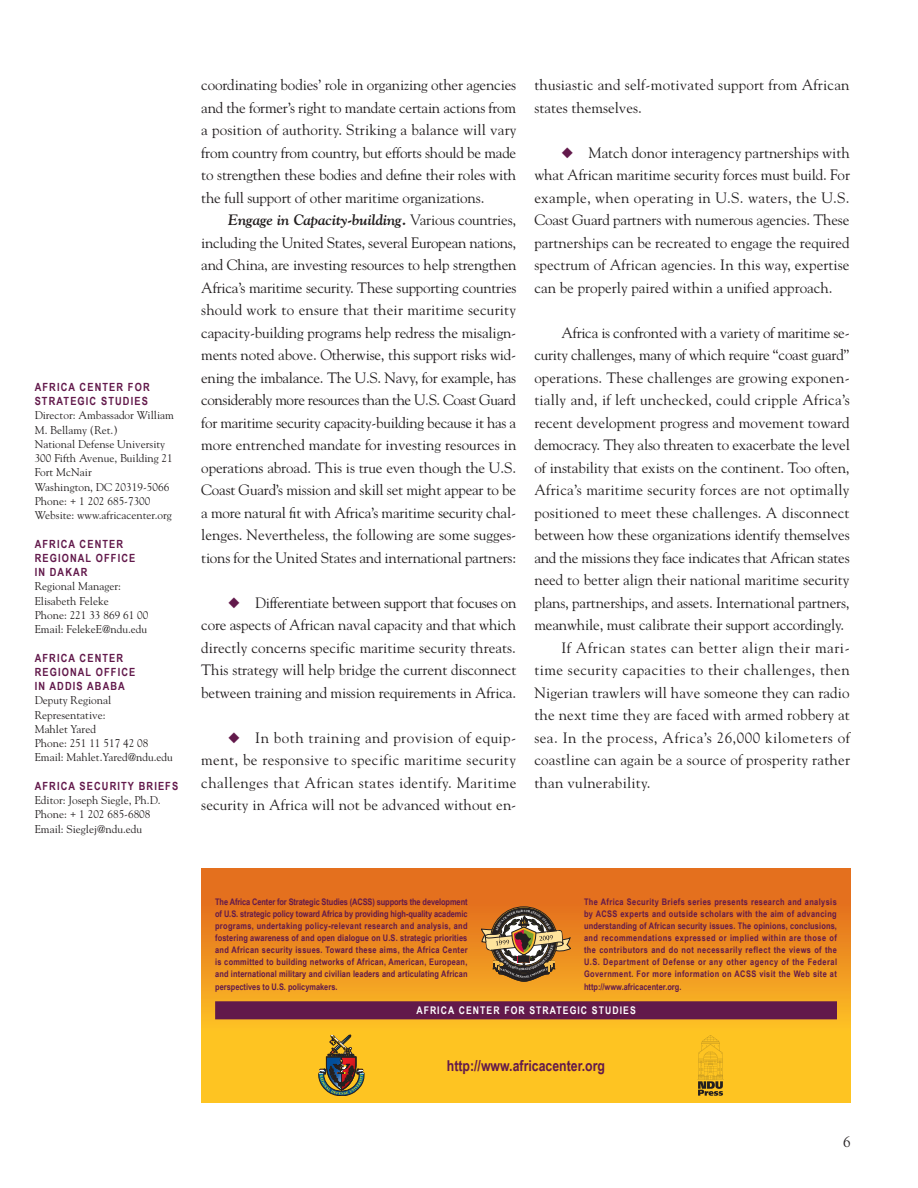
<style>
.page{position:relative;width:918px;height:1188px;background:#fff}
.page>*{position:absolute;margin:0;border:0;box-sizing:border-box;transform-origin:0 0}
.Body_Text{font:15px/22.5px "Goudy Std";letter-spacing:-.01em;color:#231f20;text-align:justify}
.Bullet_Txt{font:15px/22.5px "Goudy Std";color:#231f20;text-align:justify}
.MastHead_Web_Txt{font:700 15px "Arial Narrow";color:#62194b}
.Address_Txt{font:11.25px/14.2px "Goudy Std";color:#231f20}
.Address_Txt_Head{font:700 11.25px/14.2px "Arial Narrow";letter-spacing:.1em;color:#62194b}
.t1{font:700 10.5px "Arial Narrow";letter-spacing:.1em;color:#fff}
.Mast_Head_Txt{font:700 9px/12px "Arial Narrow";color:#62194b;text-align:justify}
.s1{font-weight:700;font-style:italic}
.s2{color:#62194b}
</style>
<div class="page">
<svg style="left:202px;top:868px;width:648px;height:234px;background:#f19d20"></svg>
<div style="left:215px;top:1001px;width:622px;height:18px;background:#62194b"></div>
<svg style="left:698px;top:1035px;width:25px;height:61px;background:#d3a321"></svg>
<svg style="left:318px;top:1035px;width:46px;height:61px;background:#967a36"></svg>
<svg style="left:481px;top:907px;width:90px;height:74px;background:#9d7241"></svg>
<p class="Address_Txt_Head" style="left:35px;top:379px;width:117px">AFRICA CENTER FOR<br>STRATEGIC STUDIES</p>
<p class="Address_Txt" style="left:35px;top:408px;width:141px">Director: Ambassador William<br>M. Bellamy (Ret.)</p>
<p class="Address_Txt" style="left:35px;top:437px;width:132px">National Defense University</p>
<p class="Address_Txt" style="left:35px;top:451px;width:140px">300 Fifth Avenue, Building 21</p>
<p class="Address_Txt" style="left:35px;top:465px;width:59px">Fort McNair</p>
<p class="Address_Txt" style="left:35px;top:479px;width:136px">Washington, DC 20319-5066</p>
<p class="Address_Txt" style="left:35px;top:494px;width:117px">Phone: + 1 202 685-7300</p>
<p class="Address_Txt" style="left:35px;top:508px;width:139px">Website: www.africacenter.org</p>
<p class="Address_Txt_Head" style="left:35px;top:536px;width:102px">AFRICA CENTER<br>REGIONAL OFFICE<br>IN DAKAR</p>
<p class="Address_Txt" style="left:35px;top:579px;width:88px">Regional Manager:<br>Elisabeth Feleke</p>
<p class="Address_Txt" style="left:35px;top:608px;width:115px">Phone: 221 33 869 61 00</p>
<p class="Address_Txt" style="left:35px;top:622px;width:114px">Email: FelekeE@ndu.edu</p>
<p class="Address_Txt_Head" style="left:35px;top:650px;width:102px">AFRICA CENTER<br>REGIONAL OFFICE<br>IN ADDIS ABABA</p>
<p class="Address_Txt" style="left:35px;top:693px;width:78px">Deputy Regional<br>Representative:<br>Mahlet Yared</p>
<p class="Address_Txt" style="left:35px;top:736px;width:140px">Phone: 251 11 517 42 08<br>Email: Mahlet.Yared@ndu.edu</p>
<p class="Address_Txt_Head" style="left:35px;top:778px;width:145px">AFRICA SECURITY BRIEFS</p>
<p class="Address_Txt" style="left:35px;top:793px;width:127px">Editor: Joseph Siegle, Ph.D.</p>
<p class="Address_Txt" style="left:35px;top:807px;width:117px">Phone: + 1 202 685-6808</p>
<p class="Address_Txt" style="left:35px;top:821px;width:109px">Email: Sieglej@ndu.edu</p>
<p class="Body_Text" style="left:201px;top:73px;width:317px">coordinating bodies’ role in organizing other agencies and the former’s right to mandate certain actions from a position of authority. Striking a balance will vary from country from country, but efforts should be made to strengthen these bodies and define their roles with the full support of other maritime organizations.</p>
<p class="Body_Text" style="left:201px;top:208px;width:317px;text-indent:27px"><span class="s1">Engage in Capacity-building.</span> Various countries, including the United States, several European nations, and China, are investing resources to help strengthen Africa’s maritime security. These supporting countries should work to ensure that their maritime security capacity-building programs help redress the misalign&shy;ments noted above. Otherwise, this support risks wid&shy;ening the imbalance. The U.S. Navy, for example, has considerably more resources than the U.S. Coast Guard for maritime security capacity-building because it has a more entrenched mandate for investing resources in operations abroad. This is true even though the U.S.<br>Coast Guard’s mission and skill set might appear to be a more natural fit with Africa’s maritime security chal&shy;lenges. Nevertheless, the following are some sugges&shy;tions for the United States and international partners:</p>
<p class="Bullet_Txt" style="left:201px;top:591px;width:317px;text-indent:27px"><span class="s2">◆</span> Differentiate between support that focuses on core aspects of African naval capacity and that which directly concerns specific maritime security threats.<br>This strategy will help bridge the current disconnect between training and mission requirements in Africa.</p>
<p class="Bullet_Txt" style="left:201px;top:726px;width:317px;text-indent:27px"><span class="s2">◆</span> In both training and provision of equip&shy;ment, be responsive to specific maritime security challenges that African states identify. Maritime security in Africa will not be advanced without en-</p>
<p class="Bullet_Txt" style="left:534px;top:73px;width:317px">thusiastic and self-motivated support from African states themselves.</p>
<p class="Bullet_Txt" style="left:534px;top:141px;width:317px;text-indent:27px"><span class="s2">◆</span> Match donor interagency partnerships with what African maritime security forces must build. For example, when operating in U.S. waters, the U.S.<br>Coast Guard partners with numerous agencies. These partnerships can be recreated to engage the required spectrum of African agencies. In this way, expertise can be properly paired within a unified approach.</p>
<p class="Body_Text" style="left:534px;top:321px;width:317px;text-indent:27px">Africa is confronted with a variety of maritime se&shy;curity challenges, many of which require “coast guard” operations. These challenges are growing exponen&shy;tially and, if left unchecked, could cripple Africa’s recent development progress and movement toward democracy. They also threaten to exacerbate the level of instability that exists on the continent. Too often, Africa’s maritime security forces are not optimally positioned to meet these challenges. A disconnect between how these organizations identify themselves and the missions they face indicates that African states need to better align their national maritime security plans, partnerships, and assets. International partners, meanwhile, must calibrate their support accordingly.</p>
<p class="Body_Text" style="left:534px;top:636px;width:317px;text-indent:27px">If African states can better align their mari&shy;time security capacities to their challenges, then Nigerian trawlers will have someone they can radio the next time they are faced with armed robbery at sea. In the process, Africa’s 26,000 kilometers of coastline can again be a source of prosperity rather than vulnerability.</p>
<p class="Mast_Head_Txt" style="left:215px;top:896px;width:254px">The Africa Center for Strategic Studies (ACSS) supports the development of U.S. strategic policy toward Africa by providing high-quality academic programs, undertaking policy-relevant research and analysis, and fostering awareness of and open dialogue on U.S. strategic priorities and African security issues. Toward these aims, the Africa Center is committed to building networks of African, American, European, and international military and civilian leaders and articulating African perspectives to U.S. policymakers.</p>
<p class="t1" style="left:416px;top:1002px;width:221px">AFRICA CENTER FOR STRATEGIC STUDIES</p>
<p class="Mast_Head_Txt" style="left:584px;top:896px;width:255px">The Africa Security Briefs series presents research and analysis by ACSS experts and outside scholars with the aim of advancing understanding of African security issues. The opinions, conclusions, and recommendations expressed or implied within are those of the contributors and do not necessarily reflect the views of the U.S. Department of Defense or any other agency of the Federal Government. For more information on ACSS visit the Web site at http://www.africacenter.org.</p>
<p class="MastHead_Web_Txt" style="left:447px;top:1054px;width:160px">http://www.africacenter.org</p>
<p class="Body_Text" style="left:843px;top:1130px;width:9px">6</p>
</div>
